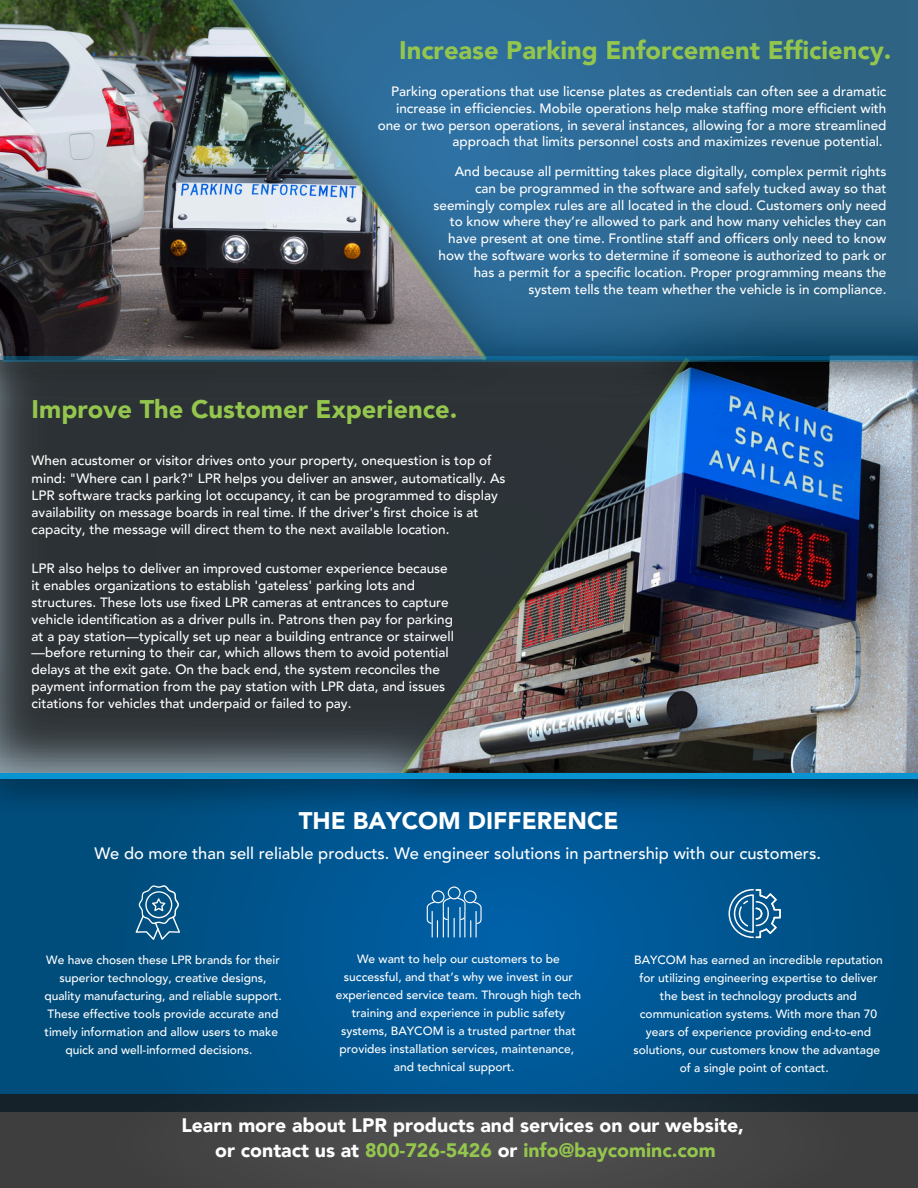
<style>
.page{position:relative;width:918px;height:1188px;background:#fff}
.page>*{position:absolute;margin:0;border:0;box-sizing:border-box;transform-origin:0 0}
.t1{font:900 25.5px "Avenir LT Pro";color:#94c64d}
.t2{font:900 24px "Avenir LT Pro";color:#fff}
.t3{font:900 19.5px/24.8px "Avenir LT Pro";color:#fff;text-align:center}
.t4{font:500 16.5px "Avenir LT Pro";color:#fff}
.t5{font:500 13.5px/16.8px "Avenir LT Pro";color:#fff}
.t6{font:500 12px/18px "Avenir LT Pro";color:#fff;text-align:center}
.s1{color:#94c64d}
</style>
<div class="page">
<svg style="left:0;top:839px;width:918px;height:256px;background:#00548c"></svg>
<img style="left:0;top:451px;width:918px;height:388px">
<img style="left:690px;top:407px;width:228px;height:344px">
<svg style="left:551px;top:0;width:367px;height:334px;background:#2d668b"></svg>
<img style="left:0;top:0;width:551px;height:451px">
<img style="left:0;top:0;width:227px;height:334px">
<img style="left:227px;top:0;width:260px;height:334px">
<img style="left:400px;top:407px;width:290px;height:344px">
<svg style="left:0;top:1095px;width:918px;height:93px;background:#3d4041"></svg>
<img style="left:0;top:334px;width:918px;height:73px">
<img style="left:0;top:751px;width:918px;height:73px">
<svg style="left:136px;top:915px;width:19px;height:25px"></svg>
<svg style="left:155px;top:917px;width:25px;height:23px"></svg>
<svg style="left:139px;top:885px;width:40px;height:39px"></svg>
<svg style="left:145px;top:891px;width:27px;height:27px"></svg>
<svg style="left:152px;top:898px;width:13px;height:13px"></svg>
<svg style="left:457px;top:898px;width:9px;height:18px"></svg>
<svg style="left:443px;top:898px;width:8px;height:22px"></svg>
<svg style="left:473px;top:902px;width:9px;height:22px"></svg>
<svg style="left:427px;top:902px;width:8px;height:22px"></svg>
<hr style="left:459px;top:907px;width:2px;height:31px;background:#fff">
<hr style="left:448px;top:907px;width:1px;height:31px;background:#fff">
<svg style="left:454px;top:918px;width:1px;height:20px"></svg>
<svg style="left:432px;top:911px;width:12px;height:27px"></svg>
<svg style="left:461px;top:911px;width:16px;height:27px"></svg>
<svg style="left:448px;top:886px;width:13px;height:13px"></svg>
<svg style="left:432px;top:890px;width:13px;height:13px"></svg>
<svg style="left:464px;top:890px;width:13px;height:13px"></svg>
<div style="left:1px;top:773px;width:917px;height:6px;background:#0894d0"></div>
<svg style="left:756px;top:889px;width:25px;height:49px"></svg>
<svg style="left:756px;top:901px;width:13px;height:25px"></svg>
<svg style="left:756px;top:908px;width:6px;height:12px"></svg>
<svg style="left:729px;top:889px;width:25px;height:49px"></svg>
<p class="t1" style="left:399px;top:40px;width:494px">Increase Parking Enforcement Efficiency.</p>
<p class="t5" style="left:378px;top:84px;width:510px;text-align:right">Parking operations that use license plates as credentials can often see a dramatic increase in efficiencies. Mobile operations help make staffing more efficient with one or two person operations, in several instances, allowing for a more streamlined approach that limits personnel costs and maximizes revenue potential.</p>
<h1 class="t5" style="left:434px;top:164px;width:454px;text-align:right">And because all permitting takes place digitally, complex permit rights can be programmed in the software and safely tucked away so that seemingly complex rules are all located in the cloud. Customers only need to know where they’re allowed to park and how many vehicles they can have present at one time. Frontline staff and officers only need to know how the software works to determine if someone is authorized to park or has a permit for a specific location. Proper programming means the system tells the team whether the vehicle is in compliance.</h1>
<p class="t1" style="left:32px;top:398px;width:427px">Improve The Customer Experience.</p>
<p class="t5" style="left:32px;top:453px;width:462px">When acustomer or visitor drives onto your property, onequestion is top of</p>
<h5 class="t5" style="left:32px;top:471px;width:475px">mind: "Where can I park?" LPR helps you deliver an answer, automatically. As LPR software tracks parking lot occupancy, it can be programmed to display availability on message boards in real time. If the driver's first choice is at capacity, the message will direct them to the next available location.</h5>
<h5 class="t5" style="left:32px;top:561px;width:424px">LPR also helps to deliver an improved customer experience because it enables organizations to establish 'gateless' parking lots and structures. These lots use fixed LPR cameras at entrances to capture vehicle identification as a driver pulls in. Patrons then pay for parking at a pay station—typically set up near a building entrance or stairwell —before returning to their car, which allows them to avoid potential delays at the exit gate. On the back end, the system reconciles the payment information from the pay station with LPR data, and issues citations for vehicles that underpaid or failed to pay.</h5>
<p class="t2" style="left:299px;top:811px;width:321px">THE BAYCOM DIFFERENCE</p>
<p class="t4" style="left:94px;top:847px;width:728px">We do more than sell reliable products. We engineer solutions in partnership with our customers.</p>
<p class="t6" style="left:44px;top:952px;width:239px">We have chosen these LPR brands for their superior technology, creative designs, quality manufacturing, and reliable support.<br>These effective tools provide accurate and timely information and allow users to make</p>
<p class="t6" style="left:65px;top:1042px;width:188px">quick and well-informed decisions.</p>
<p class="t6" style="left:336px;top:951px;width:247px">We want to help our customers to be successful, and that’s why we invest in our experienced service team. Through high tech training and experience in public safety systems, BAYCOM is a trusted partner that provides installation services, maintenance,</p>
<p class="t6" style="left:394px;top:1059px;width:122px">and technical support.</p>
<h4 class="t6" style="left:634px;top:952px;width:251px">BAYCOM has earned an incredible reputation for utilizing engineering expertise to deliver the best in technology products and communication systems. With more than 70 years of experience providing end-to-end solutions, our customers know the advantage</h4>
<p class="t6" style="left:680px;top:1060px;width:151px">of a single point of contact.</p>
<p class="t3" style="left:181px;top:1115px;width:564px">Learn more about LPR products and services on our website, or contact us at <span class="s1">800-726-5426</span> or <span class="s1">info@baycominc.com</span></p>
</div>
